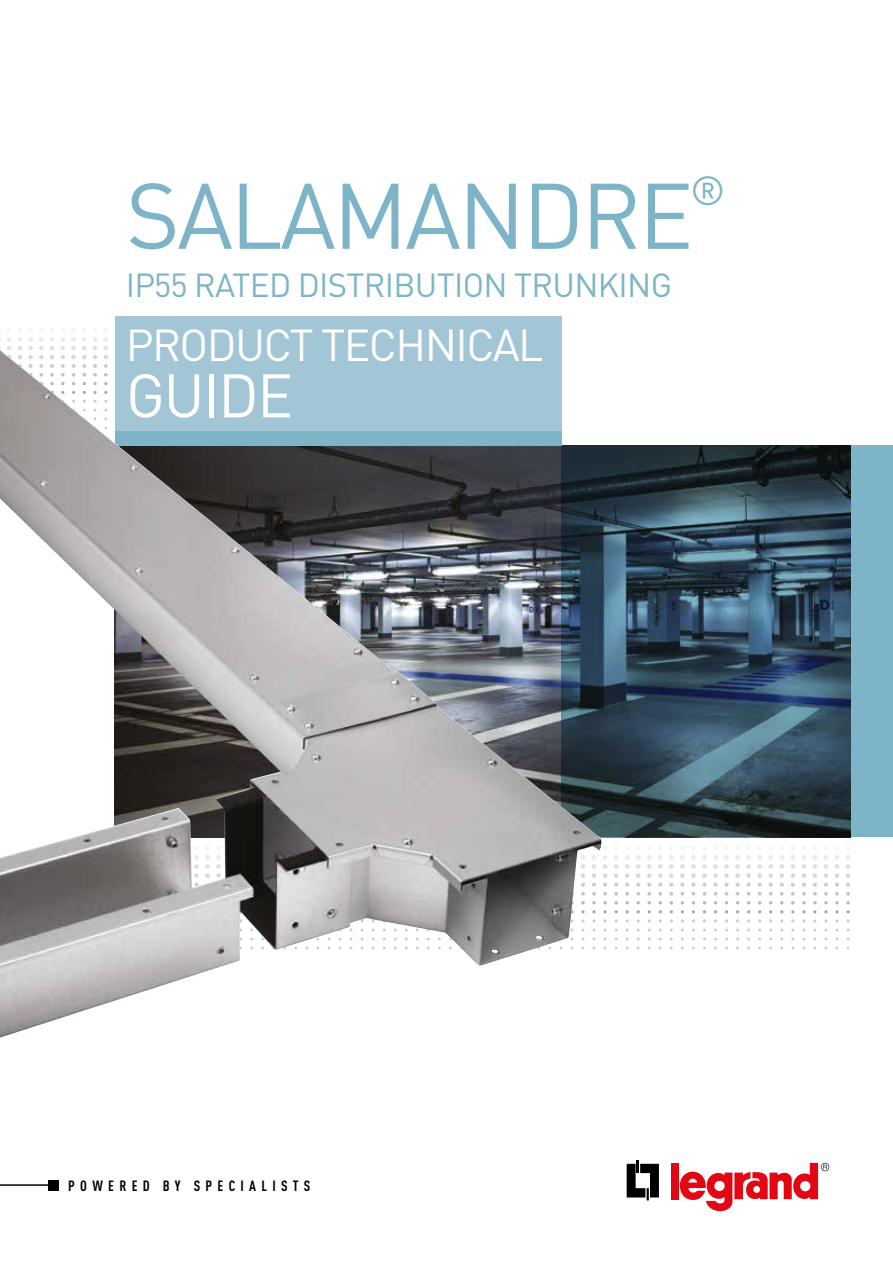
<style>
.page{position:relative;width:893px;height:1263px;background:#fff}
.page>*{position:absolute;margin:0;border:0;box-sizing:border-box;transform-origin:0 0}
.t1{font:91.5px "DIN Pro";letter-spacing:-.03em;color:#7db4c7}
.t2{font:60.45px "DIN Pro";letter-spacing:-.03em;color:#fff}
.t3{font:44.25px "DIN Pro";letter-spacing:-.035em;color:#fff}
.t4{font:40.2px "DIN Pro";color:#7db4c7}
.t5{font:33px "DIN Pro";letter-spacing:-.02em;color:#7db4c7}
.t6{font:700 condensed 14.7px "DIN Pro";letter-spacing:.36em;color:#000}
</style>
<div class="page">
<hr style="left:0;top:1184px;width:49px;height:2px;background:#000">
<svg style="left:627px;top:1161px;width:32px;height:39px"></svg>
<div style="left:671px;top:1163px;width:7px;height:36px;background:#e30613"></div>
<svg style="left:793px;top:1163px;width:36px;height:36px"></svg>
<svg style="left:680px;top:1171px;width:112px;height:41px"></svg>
<div style="left:48px;top:1180px;width:11px;height:10px;background:#000"></div>
<svg style="left:7px;top:337px;width:15px;height:13px"></svg>
<svg style="left:28px;top:337px;width:5px;height:13px"></svg>
<svg style="left:39px;top:337px;width:5px;height:13px"></svg>
<svg style="left:50px;top:337px;width:15px;height:13px"></svg>
<svg style="left:71px;top:337px;width:5px;height:13px"></svg>
<svg style="left:82px;top:337px;width:5px;height:13px"></svg>
<svg style="left:93px;top:337px;width:15px;height:13px"></svg>
<svg style="left:601px;top:446px;width:292px;height:391px;background:#3c5969"></svg>
<div style="left:115px;top:316px;width:446px;height:130px;background:#a2c6d5"></div>
<svg style="left:603px;top:855px;width:5px;height:49px"></svg>
<svg style="left:614px;top:855px;width:5px;height:49px"></svg>
<svg style="left:625px;top:855px;width:5px;height:49px"></svg>
<svg style="left:636px;top:855px;width:5px;height:49px"></svg>
<svg style="left:647px;top:855px;width:5px;height:49px"></svg>
<svg style="left:658px;top:855px;width:5px;height:49px"></svg>
<svg style="left:669px;top:855px;width:5px;height:49px"></svg>
<svg style="left:680px;top:855px;width:5px;height:49px"></svg>
<svg style="left:691px;top:855px;width:5px;height:49px"></svg>
<svg style="left:702px;top:855px;width:5px;height:49px"></svg>
<svg style="left:713px;top:855px;width:5px;height:49px"></svg>
<svg style="left:724px;top:855px;width:5px;height:49px"></svg>
<svg style="left:735px;top:855px;width:5px;height:49px"></svg>
<svg style="left:746px;top:855px;width:5px;height:49px"></svg>
<svg style="left:757px;top:855px;width:5px;height:49px"></svg>
<svg style="left:768px;top:855px;width:5px;height:49px"></svg>
<svg style="left:779px;top:855px;width:5px;height:49px"></svg>
<svg style="left:790px;top:855px;width:5px;height:49px"></svg>
<svg style="left:801px;top:855px;width:5px;height:49px"></svg>
<svg style="left:812px;top:855px;width:5px;height:49px"></svg>
<svg style="left:823px;top:855px;width:5px;height:49px"></svg>
<svg style="left:835px;top:855px;width:4px;height:49px"></svg>
<svg style="left:846px;top:855px;width:5px;height:49px"></svg>
<img style="left:0;top:350px;width:601px;height:687px">
<h1 class="t1" style="left:126px;top:154px;width:569px">SALAMANDRE</h1>
<p class="t4" style="left:690px;top:163px;width:37px">®</p>
<p class="t5" style="left:126px;top:262px;width:548px">IP55 RATED DISTRIBUTION TRUNKING</p>
<h3 class="t3" style="left:126px;top:315px;width:419px">PRODUCT TECHNICAL</h3>
<h2 class="t2" style="left:126px;top:354px;width:169px">GUIDE</h2>
<p class="t6" style="left:68px;top:1177px;width:244px">POWERED BY SPECIALISTS</p>
</div>
